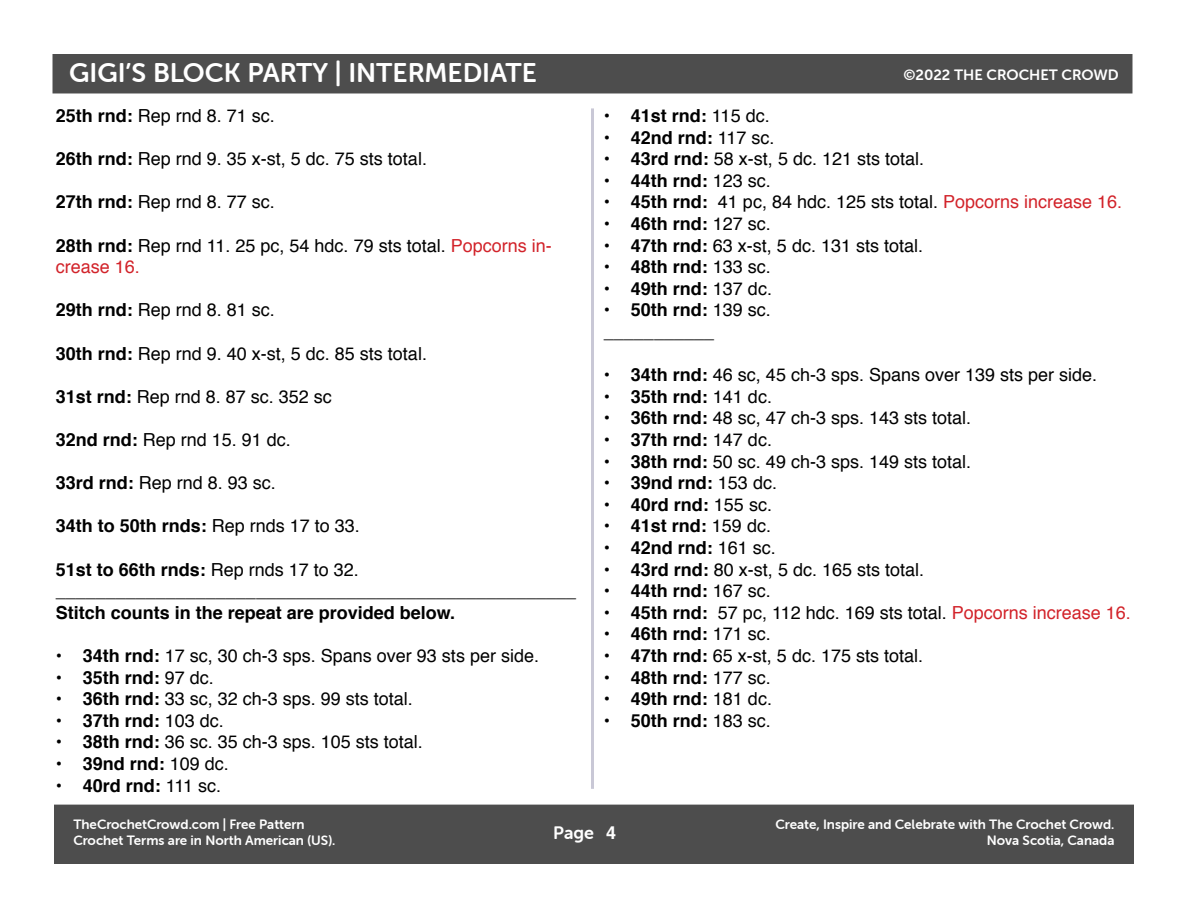
<style>
.page{position:relative;width:1188px;height:918px;background:#fff}
.page>*{position:absolute;margin:0;border:0;box-sizing:border-box;transform-origin:0 0}
.t1{font:27px "Museo Sans Rounded 700";color:#fff}
.t2{font:18px/21.6px "Helvetica";color:#000}
.t3{font:700 18px "Helvetica";color:#000}
.t4{font:18px "Museo Sans Rounded 700";color:#fff}
.t5{font:15px "Museo Sans Rounded 700";color:#fff}
.t6{font:13.5px/16.2px "Museo Sans Rounded 700";color:#fff;text-align:right}
.s1{font-weight:700}
.s2{color:#d2232a}
.s3{font-weight:400}
.s4{font-family:"Helvetica";font-weight:700}
</style>
<div class="page">
<div style="left:53px;top:55px;width:1079px;height:38px;background:#4d4d4d"></div>
<hr style="left:591px;top:108px;width:3px;height:681px;background:#25225a">
<div style="left:55px;top:805px;width:1078px;height:58px;background:#4d4d4d"></div>
<h1 class="t1" style="left:69px;top:57px;width:469px">GIGI’S BLOCK PARTY | INTERMEDIATE</h1>
<p class="t5" style="left:903px;top:66px;width:217px">©2022 THE CROCHET CROWD</p>
<p class="t2" style="left:56px;top:105px;width:221px"><span class="s1">25th rnd:</span> Rep rnd 8. 71 sc.</p>
<p class="t2" style="left:56px;top:149px;width:373px"><span class="s1">26th rnd:</span> Rep rnd 9. 35 x-st, 5 dc. 75 sts total.</p>
<p class="t2" style="left:56px;top:192px;width:221px"><span class="s1">27th rnd:</span> Rep rnd 8. 77 sc.</p>
<p class="t2" style="left:56px;top:235px;width:497px"><span class="s1">28th rnd:</span> Rep rnd 11. 25 pc, 54 hdc. 79 sts total. <span class="s2">Popcorns in&shy;crease 16.</span></p>
<p class="t2" style="left:56px;top:300px;width:221px"><span class="s1">29th rnd:</span> Rep rnd 8. 81 sc.</p>
<p class="t2" style="left:56px;top:343px;width:373px"><span class="s1">30th rnd:</span> Rep rnd 9. 40 x-st, 5 dc. 85 sts total.</p>
<p class="t2" style="left:56px;top:386px;width:278px"><span class="s1">31st rnd:</span> Rep rnd 8. 87 sc. 352 sc</p>
<p class="t2" style="left:56px;top:429px;width:237px"><span class="s1">32nd rnd:</span> Rep rnd 15. 91 dc.</p>
<p class="t2" style="left:56px;top:473px;width:222px"><span class="s1">33rd rnd:</span> Rep rnd 8. 93 sc.</p>
<p class="t3" style="left:56px;top:511px;width:306px">34th to 50th rnds: <span class="s3">Rep rnds 17 to 33.</span></p>
<p class="t2" style="left:56px;top:559px;width:522px"><span class="s1">51st to 66th rnds:</span> Rep rnds 17 to 32. ____________________________________________________</p>
<p class="t3" style="left:56px;top:598px;width:401px">Stitch counts in the repeat are provided below.</p>
<p class="t2" style="left:56px;top:645px;width:485px"><span class="s1">• 34th rnd:</span> 17 sc, 30 ch-3 sps. Spans over 93 sts per side.</p>
<p class="t3" style="left:56px;top:663px;width:160px">• 35th rnd: <span class="s3">97 dc.</span></p>
<p class="t2" style="left:56px;top:689px;width:359px"><span class="s1">• 36th rnd:</span> 33 sc, 32 ch-3 sps. 99 sts total.</p>
<p class="t3" style="left:56px;top:706px;width:170px">• 37th rnd: <span class="s3">103 dc.</span></p>
<p class="t2" style="left:56px;top:732px;width:369px"><span class="s1">• 38th rnd:</span> 36 sc. 35 ch-3 sps. 105 sts total.</p>
<p class="t3" style="left:56px;top:749px;width:175px">• 39nd rnd: <span class="s3">109 dc.</span></p>
<p class="t3" style="left:56px;top:771px;width:167px">• 40rd rnd: <span class="s3">111 sc.</span></p>
<p class="t3" style="left:604px;top:101px;width:167px">• 41st rnd: <span class="s3">115 dc.</span></p>
<p class="t3" style="left:604px;top:123px;width:172px">• 42nd rnd: <span class="s3">117 sc.</span></p>
<p class="t2" style="left:604px;top:149px;width:322px"><span class="s1">• 43rd rnd:</span> 58 x-st, 5 dc. 121 sts total.</p>
<p class="t3" style="left:604px;top:166px;width:169px">• 44th rnd: <span class="s3">123 sc.</span></p>
<p class="t2" style="left:604px;top:192px;width:520px"><span class="s1">• 45th rnd:</span> 41 pc, 84 hdc. 125 sts total. <span class="s2">Popcorns increase 16.</span></p>
<p class="t3" style="left:604px;top:209px;width:169px">• 46th rnd: <span class="s3">127 sc.</span></p>
<p class="t2" style="left:604px;top:235px;width:321px"><span class="s1">• 47th rnd:</span> 63 x-st, 5 dc. 131 sts total.</p>
<p class="t3" style="left:604px;top:252px;width:169px">• 48th rnd: <span class="s3">133 sc.</span></p>
<p class="t3" style="left:604px;top:274px;width:170px">• 49th rnd: <span class="s3">137 dc.</span></p>
<p class="t2" style="left:604px;top:300px;width:169px"><span class="s1">• 50th rnd:</span> 139 sc. ___________</p>
<p class="t2" style="left:604px;top:365px;width:495px"><span class="s1">• 34th rnd:</span> 46 sc, 45 ch-3 sps. Spans over 139 sts per side.</p>
<p class="t3" style="left:604px;top:382px;width:170px">• 35th rnd: <span class="s3">141 dc.</span></p>
<p class="t2" style="left:604px;top:408px;width:369px"><span class="s1">• 36th rnd:</span> 48 sc, 47 ch-3 sps. 143 sts total.</p>
<p class="t3" style="left:604px;top:425px;width:170px">• 37th rnd: <span class="s3">147 dc.</span></p>
<p class="t2" style="left:604px;top:451px;width:369px"><span class="s1">• 38th rnd:</span> 50 sc. 49 ch-3 sps. 149 sts total.</p>
<p class="t3" style="left:604px;top:468px;width:175px">• 39nd rnd: <span class="s3">153 dc.</span></p>
<p class="t3" style="left:604px;top:490px;width:170px">• 40rd rnd: <span class="s3">155 sc.</span></p>
<p class="t3" style="left:604px;top:511px;width:169px">• 41st rnd: <span class="s3">159 dc.</span></p>
<p class="t3" style="left:604px;top:533px;width:174px">• 42nd rnd: <span class="s3">161 sc.</span></p>
<p class="t2" style="left:604px;top:559px;width:322px"><span class="s1">• 43rd rnd:</span> 80 x-st, 5 dc. 165 sts total.</p>
<p class="t3" style="left:604px;top:576px;width:169px">• 44th rnd: <span class="s3">167 sc.</span></p>
<p class="t2" style="left:604px;top:602px;width:528px"><span class="s1">• 45th rnd:</span> 57 pc, 112 hdc. 169 sts total. <span class="s2">Popcorns increase 16.</span></p>
<p class="t3" style="left:604px;top:619px;width:169px">• 46th rnd: <span class="s3">171 sc.</span></p>
<p class="t2" style="left:604px;top:645px;width:321px"><span class="s1">• 47th rnd:</span> 65 x-st, 5 dc. 175 sts total.</p>
<p class="t3" style="left:604px;top:663px;width:169px">• 48th rnd: <span class="s3">177 sc.</span></p>
<p class="t3" style="left:604px;top:684px;width:170px">• 49th rnd: <span class="s3">181 dc.</span></p>
<p class="t3" style="left:604px;top:706px;width:169px">• 50th rnd: <span class="s3">183 sc.</span></p>
<p class="t6" style="left:73px;top:816px;width:264px;text-align:left">TheCrochetCrowd.com | Free Pattern<br>Crochet Terms are in North American (US).</p>
<p class="t4" style="left:553px;top:823px;width:65px">Page <span class="s4">4</span></p>
<p class="t6" style="left:776px;top:816px;width:340px">Create, Inspire and Celebrate with The Crochet Crowd.<br>Nova Scotia, Canada</p>
</div>
